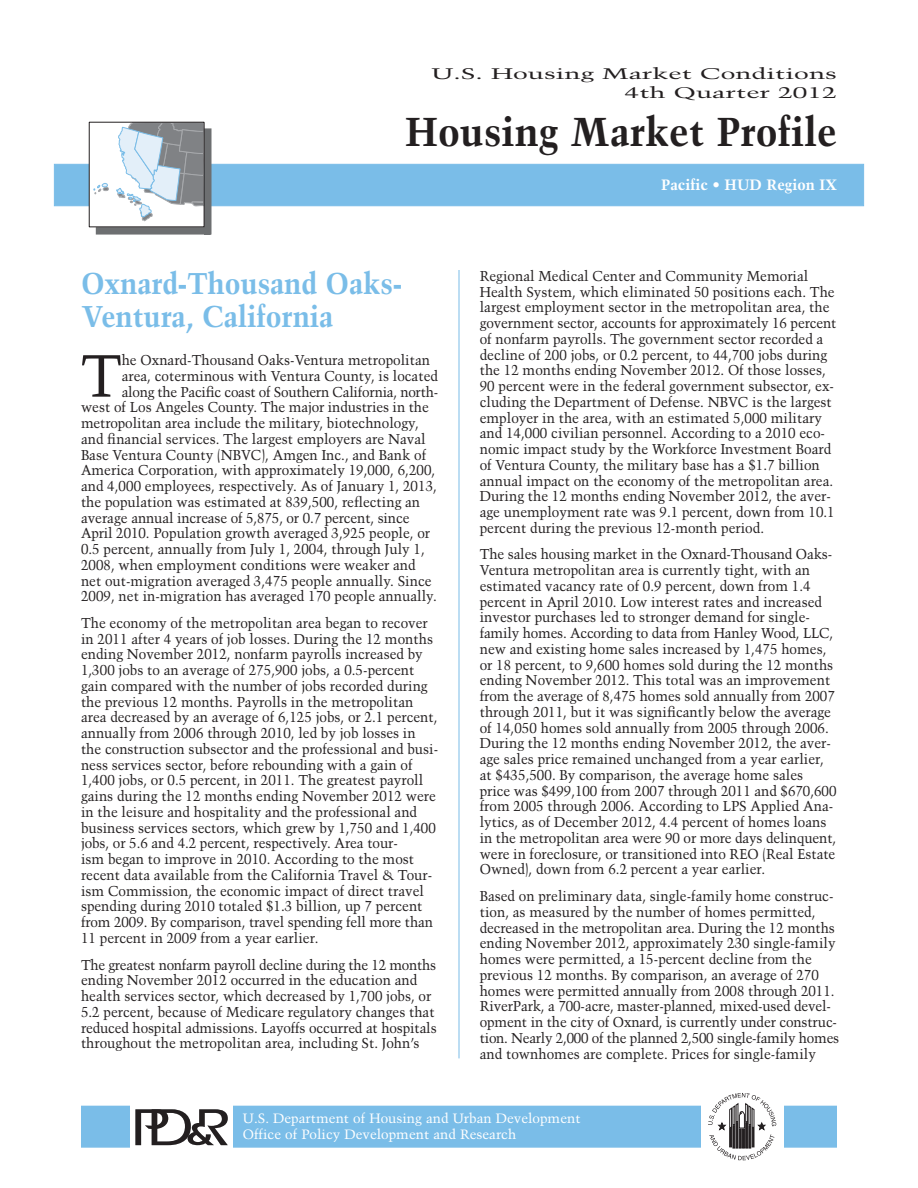
<style>
.page{position:relative;width:918px;height:1188px;background:#fff}
.page>*{position:absolute;margin:0;border:0;box-sizing:border-box;transform-origin:0 0}
.t1{font:59.4px "Trump Mediaeval";color:#231f20;scale:.95 1}
.t2{font:700 40.2px "Trump Mediaeval";color:#231f20}
.t3{font:700 30px/33px "Trump Mediaeval";letter-spacing:-.005em;color:#7abde8;scale:.95 1}
.t4{font:15.3px/18.3px "Trump Mediaeval";color:#231f20;text-align:right;scale:1.73 1}
.t5{font:700 15px "Trump Mediaeval";color:#fff}
.t6{font:14.25px/15.8px "Trump Mediaeval";color:#231f20;scale:.95 1}
.t7{font:14.25px "Trump Mediaeval";letter-spacing:-.02em;color:#231f20;scale:.95 1}
.t8{font:13.5px/16.2px "Trump Mediaeval";color:#fff}
.s1{font-weight:400}
</style>
<div class="page">
<div style="left:81px;top:1106px;width:756px;height:42px;background:#7abde8;border:2px solid #7abde8"></div>
<div style="left:130px;top:1090px;width:103px;height:75px;background:#fff"></div>
<div style="left:702px;top:1091px;width:82px;height:74px;background:#fff"></div>
<svg style="left:135px;top:1109px;width:93px;height:36px"></svg>
<svg style="left:708px;top:1093px;width:68px;height:67px"></svg>
<div style="left:54px;top:164px;width:810px;height:42px;background:#7abde8"></div>
<div style="left:89px;top:122px;width:115px;height:104px;background:#fff"></div>
<svg style="left:93px;top:183px;width:16px;height:12px"></svg>
<svg style="left:116px;top:124px;width:87px;height:98px"></svg>
<div style="left:96px;top:227px;width:115px;height:8px;background:#6d6f71"></div>
<div style="left:204px;top:128px;width:8px;height:107px;background:#6d6f71"></div>
<div style="left:89px;top:122px;width:116px;height:105px;border:1px solid #231f20"></div>
<hr style="left:459px;top:270px;width:1px;height:788px;background:#7abde8">
<p class="t4" style="left:431px;top:65px;width:236px">U.S. Housing Market Conditions<br>4th Quarter 2012</p>
<h2 class="t2" style="left:405px;top:106px;width:433px">Housing Market Profile</h2>
<p class="t3" style="left:81px;top:267px;width:340px">Oxnard-Thousand Oaks-<br>Ventura, California</p>
<p class="t1" style="left:81px;top:340px;width:44px">T</p>
<p class="t6" style="left:122px;top:352px;width:326px">he Oxnard-Thousand Oaks-Ventura metropolitan</p>
<p class="t6" style="left:122px;top:368px;width:334px">area, coterminous with Ventura County, is located</p>
<p class="t7" style="left:122px;top:383px;width:335px">along the Pacific coast of Southern California, north-</p>
<p class="t6" style="left:81px;top:399px;width:368px">west of Los Angeles County. The major industries in the</p>
<p class="t6" style="left:81px;top:415px;width:357px">metropolitan area include the military, biotechnology,</p>
<p class="t6" style="left:81px;top:431px;width:364px">and financial services. The largest employers are Naval</p>
<p class="t6" style="left:81px;top:447px;width:365px">Base Ventura County (NBVC), Amgen Inc., and Bank of</p>
<p class="t6" style="left:81px;top:462px;width:374px">America Corporation, with approximately 19,000, 6,200,</p>
<p class="t6" style="left:81px;top:478px;width:376px">and 4,000 employees, respectively. As of January 1, 2013,</p>
<p class="t6" style="left:81px;top:494px;width:359px">the population was estimated at 839,500, reflecting an</p>
<p class="t6" style="left:81px;top:510px;width:347px">average annual increase of 5,875, or 0.7 percent, since</p>
<p class="t6" style="left:81px;top:525px;width:369px">April 2010. Population growth averaged 3,925 people, or</p>
<p class="t6" style="left:81px;top:541px;width:363px">0.5 percent, annually from July 1, 2004, through July 1,</p>
<p class="t6" style="left:81px;top:557px;width:354px">2008, when employment conditions were weaker and</p>
<p class="t6" style="left:81px;top:573px;width:370px">net out-migration averaged 3,475 people annually. Since</p>
<p class="t6" style="left:81px;top:588px;width:376px">2009, net in-migration has averaged 170 people annually.</p>
<p class="t6" style="left:81px;top:615px;width:378px">The economy of the metropolitan area began to recover in 2011 after 4 years of job losses. During the 12 months ending November 2012, nonfarm payrolls increased by 1,300 jobs to an average of 275,900 jobs, a 0.5-percent gain compared with the number of jobs recorded during the previous 12 months. Payrolls in the metropolitan area decreased by an average of 6,125 jobs, or 2.1 percent, annually from 2006 through 2010, led by job losses in the construction subsector and the professional and busi&shy;ness services sector, before rebounding with a gain of 1,400 jobs, or 0.5 percent, in 2011. The greatest payroll gains during the 12 months ending November 2012 were in the leisure and hospitality and the professional and business services sectors, which grew by 1,750 and 1,400 jobs, or 5.6 and 4.2 percent, respectively. Area tour-<br>ism began to improve in 2010. According to the most recent data available from the California Travel &amp; Tour&shy;ism Commission, the economic impact of direct travel spending during 2010 totaled $1.3 billion, up 7 percent from 2009. By comparison, travel spending fell more than 11 percent in 2009 from a year earlier.</p>
<p class="t6" style="left:81px;top:956px;width:376px">The greatest nonfarm payroll decline during the 12 months ending November 2012 occurred in the education and health services sector, which decreased by 1,700 jobs, or 5.2 percent, because of Medicare regulatory changes that reduced hospital admissions. Layoffs occurred at hospitals throughout the metropolitan area, including St. John’s</p>
<p class="t5" style="left:661px;top:176px;width:177px">Pacific <span class="s1">•</span> HUD Region IX</p>
<p class="t6" style="left:480px;top:268px;width:377px">Regional Medical Center and Community Memorial Health System, which eliminated 50 positions each. The largest employment sector in the metropolitan area, the government sector, accounts for approximately 16 percent of nonfarm payrolls. The government sector recorded a decline of 200 jobs, or 0.2 percent, to 44,700 jobs during the 12 months ending November 2012. Of those losses, 90 percent were in the federal government subsector, ex&shy;cluding the Department of Defense. NBVC is the largest employer in the area, with an estimated 5,000 military and 14,000 civilian personnel. According to a 2010 eco&shy;nomic impact study by the Workforce Investment Board of Ventura County, the military base has a $1.7 billion annual impact on the economy of the metropolitan area.<br>During the 12 months ending November 2012, the aver&shy;age unemployment rate was 9.1 percent, down from 10.1 percent during the previous 12-month period.</p>
<p class="t6" style="left:480px;top:546px;width:377px">The sales housing market in the Oxnard-Thousand Oaks-Ventura metropolitan area is currently tight, with an estimated vacancy rate of 0.9 percent, down from 1.4 percent in April 2010. Low interest rates and increased investor purchases led to stronger demand for single&shy;family homes. According to data from Hanley Wood, LLC, new and existing home sales increased by 1,475 homes, or 18 percent, to 9,600 homes sold during the 12 months ending November 2012. This total was an improvement from the average of 8,475 homes sold annually from 2007 through 2011, but it was significantly below the average of 14,050 homes sold annually from 2005 through 2006.<br>During the 12 months ending November 2012, the aver&shy;age sales price remained unchanged from a year earlier, at $435,500. By comparison, the average home sales price was $499,100 from 2007 through 2011 and $670,600 from 2005 through 2006. According to LPS Applied Ana&shy;lytics, as of December 2012, 4.4 percent of homes loans in the metropolitan area were 90 or more days delinquent, were in foreclosure, or transitioned into REO (Real Estate Owned), down from 6.2 percent a year earlier.</p>
<p class="t6" style="left:480px;top:888px;width:380px">Based on preliminary data, single-family home construc&shy;tion, as measured by the number of homes permitted, decreased in the metropolitan area. During the 12 months ending November 2012, approximately 230 single-family homes were permitted, a 15-percent decline from the previous 12 months. By comparison, an average of 270 homes were permitted annually from 2008 through 2011.<br>RiverPark, a 700-acre, master-planned, mixed-used devel&shy;opment in the city of Oxnard, is currently under construc&shy;tion. Nearly 2,000 of the planned 2,500 single-family homes and townhomes are complete. Prices for single-family</p>
<p class="t8" style="left:243px;top:1110px;width:339px">U.S. Department of Housing and Urban Development<br>Office of Policy Development and Research</p>
</div>
